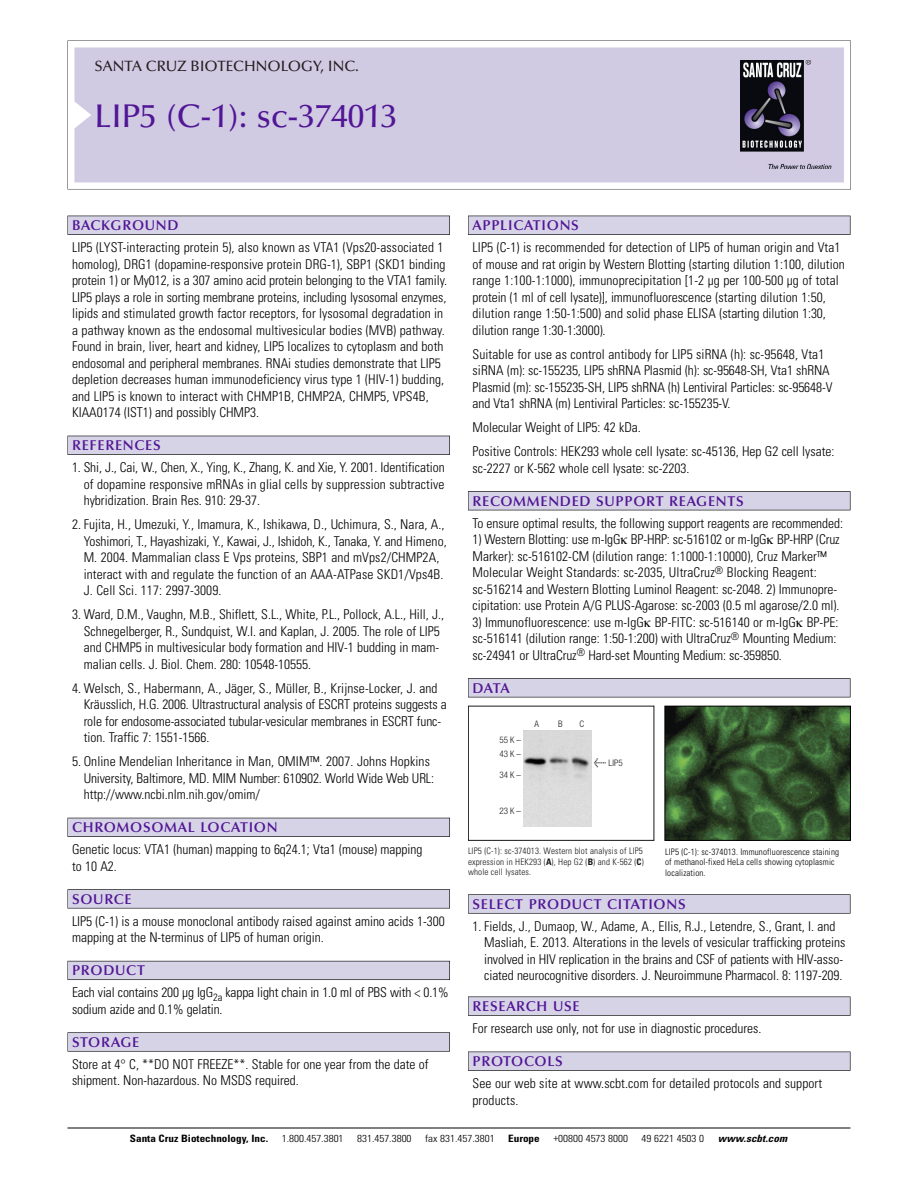
<style>
.page{position:relative;width:918px;height:1188px;background:#fff}
.page>*{position:absolute;margin:0;border:0;box-sizing:border-box;transform-origin:0 0}
.t1{font:500 33px "Optima";color:#511695}
.t2{font:500 15px "Optima";color:#231f20}
.t3{font:600 14.25px "Optima";letter-spacing:.05em;color:#511695}
.t4{font:300 condensed 13.5px/16.5px "Univers";color:#000}
.t5{font:300 condensed 10.2px "Univers";color:#000;scale:1.1 1}
.t6{font:700 condensed 10.2px "Univers";color:#000;scale:1.1 1}
.t7{font:italic 700 condensed 10.2px "Univers";letter-spacing:.005em;color:#000;scale:1.1 1}
.t8{font:9px/10.5px "Univers Condensed Light+DALNPK";letter-spacing:.015em;color:#191919;text-align:justify}
.t9{font:300 condensed 9px/10.5px "Univers";letter-spacing:.015em;color:#000}
.t10{font:9px/14.5px "Helvetica Neue Light Cond+OHJCVY";color:#191919}
.s1{font-family:"Meta Plus Book Roman+STBUGQ";font-size:10.5px}
.s2{font-family:"Univers Condensed Bold+SADAHG"}
</style>
<div class="page">
<svg style="left:68px;top:40px;width:783px;height:149px"></svg>
<div style="left:74px;top:47px;width:770px;height:135px;background:#d1cae3"></div>
<img style="left:741px;top:60px;width:90px;height:108px">
<div style="left:68px;top:216px;width:382px;height:19px;background:#525155"></div>
<div style="left:68px;top:216px;width:381px;height:18px;background:#d7d3e7"></div>
<div style="left:68px;top:436px;width:382px;height:19px;background:#515055"></div>
<div style="left:68px;top:436px;width:381px;height:18px;background:#d7d3e7"></div>
<div style="left:68px;top:818px;width:382px;height:19px;background:#525158"></div>
<div style="left:68px;top:818px;width:381px;height:18px;background:#d7d3e7"></div>
<div style="left:68px;top:889px;width:382px;height:19px;background:#575759"></div>
<div style="left:68px;top:890px;width:381px;height:18px;background:#d7d3e7"></div>
<div style="left:68px;top:961px;width:382px;height:19px;background:#5b5a62"></div>
<div style="left:68px;top:961px;width:381px;height:18px;background:#d7d3e7"></div>
<div style="left:68px;top:1032px;width:382px;height:20px;background:#626263"></div>
<div style="left:68px;top:1033px;width:381px;height:18px;background:#d7d3e7"></div>
<div style="left:468px;top:216px;width:382px;height:19px;background:#525155"></div>
<div style="left:468px;top:216px;width:382px;height:18px;background:#d7d3e7"></div>
<div style="left:468px;top:491px;width:382px;height:19px;background:#525155"></div>
<div style="left:468px;top:492px;width:382px;height:18px;background:#d7d3e7"></div>
<div style="left:468px;top:678px;width:382px;height:19px;background:#545357"></div>
<div style="left:468px;top:679px;width:382px;height:18px;background:#d7d3e7"></div>
<div style="left:468px;top:894px;width:382px;height:20px;background:#666667"></div>
<div style="left:468px;top:895px;width:382px;height:18px;background:#d7d3e7"></div>
<div style="left:468px;top:997px;width:382px;height:19px;background:#575759"></div>
<div style="left:468px;top:997px;width:382px;height:18px;background:#d7d3e7"></div>
<div style="left:468px;top:1052px;width:382px;height:19px;background:#545356"></div>
<div style="left:468px;top:1052px;width:382px;height:18px;background:#d7d3e7"></div>
<hr style="left:68px;top:1128px;width:782px;height:1px;background:#000">
<img style="left:666px;top:708px;width:183px;height:131px">
<div style="left:664px;top:706px;width:187px;height:135px;border:1px solid #000"></div>
<div style="left:468px;top:706px;width:186px;height:135px;border:1px solid #191919"></div>
<img style="left:523px;top:730px;width:69px;height:96px">
<p class="t2" style="left:94px;top:61px;width:266px">SANTA CRUZ BIOTECHNOLOGY, INC.</p>
<h1 class="t1" style="left:94px;top:103px;width:304px">LIP5 (C-1): sc-374013</h1>
<p class="t3" style="left:72px;top:219px;width:108px">BACKGROUND</p>
<p class="t4" style="left:72px;top:240px;width:377px">LIP5 (LYST-interacting protein 5), also known as VTA1 (Vps20-associated 1 homolog), DRG1 (dopamine-responsive protein DRG-1), SBP1 (SKD1 binding protein 1) or My012, is a 307 amino acid protein belonging to the VTA1 family.<br>LIP5 plays a role in sorting membrane proteins, including lysosomal enzymes, lipids and stimulated growth factor receptors, for lysosomal degradation in a pathway known as the endosomal multivesicular bodies (MVB) pathway.<br>Found in brain, liver, heart and kidney, LIP5 localizes to cytoplasm and both endosomal and peripheral membranes. RNAi studies demonstrate that LIP5 depletion decreases human immunodeficiency virus type 1 (HIV-1) budding, and LIP5 is known to interact with CHMP1B, CHMP2A, CHMP5, VPS4B, KIAA0174 (IST1) and possibly CHMP3.</p>
<p class="t3" style="left:72px;top:440px;width:90px">REFERENCES</p>
<p class="t4" style="left:84px;top:460px;width:363px;text-align:justify;text-indent:-12px">1. Shi, J., Cai, W., Chen, X., Ying, K., Zhang, K. and Xie, Y. 2001. Identification of dopamine responsive mRNAs in glial cells by suppression subtractive hybridization. Brain Res. 910: 29-37.</p>
<p class="t4" style="left:84px;top:517px;width:365px;text-indent:-12px">2. Fujita, H., Umezuki, Y., Imamura, K., Ishikawa, D., Uchimura, S., Nara, A., Yoshimori, T., Hayashizaki, Y., Kawai, J., Ishidoh, K., Tanaka, Y. and Himeno, M. 2004. Mammalian class E Vps proteins, SBP1 and mVps2/CHMP2A, interact with and regulate the function of an AAA-ATPase SKD1/Vps4B.<br>J. Cell Sci. 117: 2997-3009.</p>
<p class="t4" style="left:84px;top:607px;width:362px;text-indent:-12px">3. Ward, D.M., Vaughn, M.B., Shiflett, S.L., White, P.L., Pollock, A.L., Hill, J., Schnegelberger, R., Sundquist, W.I. and Kaplan, J. 2005. The role of LIP5 and CHMP5 in multivesicular body formation and HIV-1 budding in mam&shy;malian cells. J. Biol. Chem. 280: 10548-10555.</p>
<p class="t4" style="left:84px;top:681px;width:365px;text-indent:-12px">4. Welsch, S., Habermann, A., Jäger, S., Müller, B., Krijnse-Locker, J. and Kräusslich, H.G. 2006. Ultrastructural analysis of ESCRT proteins suggests a role for endosome-associated tubular-vesicular membranes in ESCRT func&shy;tion. Traffic 7: 1551-1566.</p>
<p class="t4" style="left:84px;top:754px;width:352px;text-indent:-12px">5. Online Mendelian Inheritance in Man, OMIM™. 2007. Johns Hopkins<br>University, Baltimore, MD. MIM Number: 610902. World Wide Web URL: http://www.ncbi.nlm.nih.gov/omim/</p>
<p class="t3" style="left:72px;top:822px;width:207px">CHROMOSOMAL LOCATION</p>
<p class="t4" style="left:72px;top:842px;width:352px">Genetic locus: VTA1 (human) mapping to 6q24.1; Vta1 (mouse) mapping to 10 A2.</p>
<p class="t3" style="left:72px;top:893px;width:61px">SOURCE</p>
<p class="t4" style="left:72px;top:914px;width:374px">LIP5 (C-1) is a mouse monoclonal antibody raised against amino acids 1-300 mapping at the N-terminus of LIP5 of human origin.</p>
<p class="t3" style="left:72px;top:965px;width:74px">PRODUCT</p>
<p class="t4" style="left:72px;top:985px;width:378px">Each vial contains 200 µg IgG<sub>2a</sub> kappa light chain in 1.0 ml of PBS with &lt; 0.1% sodium azide and 0.1% gelatin.</p>
<p class="t3" style="left:72px;top:1036px;width:69px">STORAGE</p>
<p class="t4" style="left:72px;top:1057px;width:358px">Store at 4° C, **DO NOT FREEZE**. Stable for one year from the date of shipment. Non-hazardous. No MSDS required.</p>
<p class="t3" style="left:473px;top:219px;width:108px">APPLICATIONS</p>
<p class="t4" style="left:473px;top:240px;width:374px">LIP5 (C-1) is recommended for detection of LIP5 of human origin and Vta1 of mouse and rat origin by Western Blotting (starting dilution 1:100, dilution range 1:100-1:1000), immunoprecipitation [1-2 µg per 100-500 µg of total protein (1 ml of cell lysate)], immunofluorescence (starting dilution 1:50, dilution range 1:50-1:500) and solid phase ELISA (starting dilution 1:30, dilution range 1:30-1:3000).</p>
<p class="t4" style="left:473px;top:347px;width:362px">Suitable for use as control antibody for LIP5 siRNA (h): sc-95648, Vta1 siRNA (m): sc-155235, LIP5 shRNA Plasmid (h): sc-95648-SH, Vta1 shRNA Plasmid (m): sc-155235-SH, LIP5 shRNA (h) Lentiviral Particles: sc-95648-V and Vta1 shRNA (m) Lentiviral Particles: sc-155235-V.</p>
<p class="t4" style="left:473px;top:416px;width:363px;line-height:24px">Molecular Weight of LIP5: 42 kDa.<br>Positive Controls: HEK293 whole cell lysate: sc-45136, Hep G2 cell lysate:</p>
<p class="t4" style="left:473px;top:461px;width:218px">sc-2227 or K-562 whole cell lysate: sc-2203.</p>
<p class="t3" style="left:473px;top:495px;width:273px">RECOMMENDED SUPPORT REAGENTS</p>
<p class="t4" style="left:473px;top:516px;width:372px">To ensure optimal results, the following support reagents are recommended:</p>
<p class="t4" style="left:473px;top:532px;width:369px">1) Western Blotting: use m-IgG BP-HRP: sc-516102 or m-IgG BP-HRP (Cruz Marker): sc-516102-CM (dilution range: 1:1000-1:10000), Cruz Marker™ Molecular Weight Standards: sc-2035, UltraCruz<sup>®</sup> Blocking Reagent: sc-516214 and Western Blotting Luminol Reagent: sc-2048. 2) Immunopre&shy;cipitation: use Protein A/G PLUS-Agarose: sc-2003 (0.5 ml agarose/2.0 ml).</p>
<p class="t4" style="left:473px;top:615px;width:368px">3) Immunofluorescence: use m-IgG BP-FITC: sc-516140 or m-IgG BP-PE: sc-516141 (dilution range: 1:50-1:200) with UltraCruz<sup>®</sup> Mounting Medium: sc-24941 or UltraCruz<sup>®</sup> Hard-set Mounting Medium: sc-359850.</p>
<p class="t3" style="left:473px;top:682px;width:39px">DATA</p>
<p class="t10" style="left:499px;top:733px;width:23px">55K–<br>43K–</p>
<p class="t10" style="left:499px;top:768px;width:23px">34K–</p>
<p class="t10" style="left:499px;top:804px;width:23px">23K–</p>
<p class="t10" style="left:534px;top:717px;width:6px">A</p>
<p class="t10" style="left:558px;top:717px;width:6px">B</p>
<p class="t10" style="left:579px;top:717px;width:6px">C</p>
<p class="t10" style="left:594px;top:756px;width:30px"><span class="s1">&lt;</span> LIP5</p>
<p class="t8" style="left:468px;top:847px;width:177px">LIP5 (C-1): sc-374013. Western blot analysis of LIP5 expression in HEK293 (<span class="s2">A</span>), Hep G2 (<span class="s2">B</span>) and K-562 (<span class="s2">C</span>) whole cell lysates.</p>
<p class="t9" style="left:665px;top:847px;width:176px">LIP5 (C-1): sc-374013. Immunofluorescence staining of methanol-fixed HeLa cells showing cytoplasmic localization.</p>
<p class="t3" style="left:473px;top:898px;width:215px">SELECT PRODUCT CITATIONS</p>
<p class="t4" style="left:484px;top:919px;width:363px;text-indent:-12px">1. Fields, J., Dumaop, W., Adame, A., Ellis, R.J., Letendre, S., Grant, I. and Masliah, E. 2013. Alterations in the levels of vesicular trafficking proteins involved in HIV replication in the brains and CSF of patients with HIV-asso&shy;ciated neurocognitive disorders. J. Neuroimmune Pharmacol. 8: 1197-209.</p>
<p class="t3" style="left:473px;top:1000px;width:109px">RESEARCH USE</p>
<p class="t4" style="left:473px;top:1021px;width:290px">For research use only, not for use in diagnostic procedures.</p>
<p class="t3" style="left:473px;top:1055px;width:92px">PROTOCOLS</p>
<p class="t4" style="left:473px;top:1076px;width:351px">See our web site at www.scbt.com for detailed protocols and support products.</p>
<p class="t6" style="left:130px;top:1135px;width:127px">Santa Cruz Biotechnology, Inc.</p>
<p class="t5" style="left:282px;top:1135px;width:58px">1.800.457.3801</p>
<p class="t5" style="left:357px;top:1135px;width:51px">831.457.3800</p>
<p class="t5" style="left:425px;top:1135px;width:65px">fax 831.457.3801</p>
<p class="t6" style="left:508px;top:1135px;width:30px">Europe</p>
<p class="t5" style="left:553px;top:1135px;width:69px">+00800 4573 8000</p>
<p class="t5" style="left:642px;top:1135px;width:58px">49 6221 4503 0</p>
<p class="t7" style="left:718px;top:1135px;width:64px">www.scbt.com</p>
</div>
